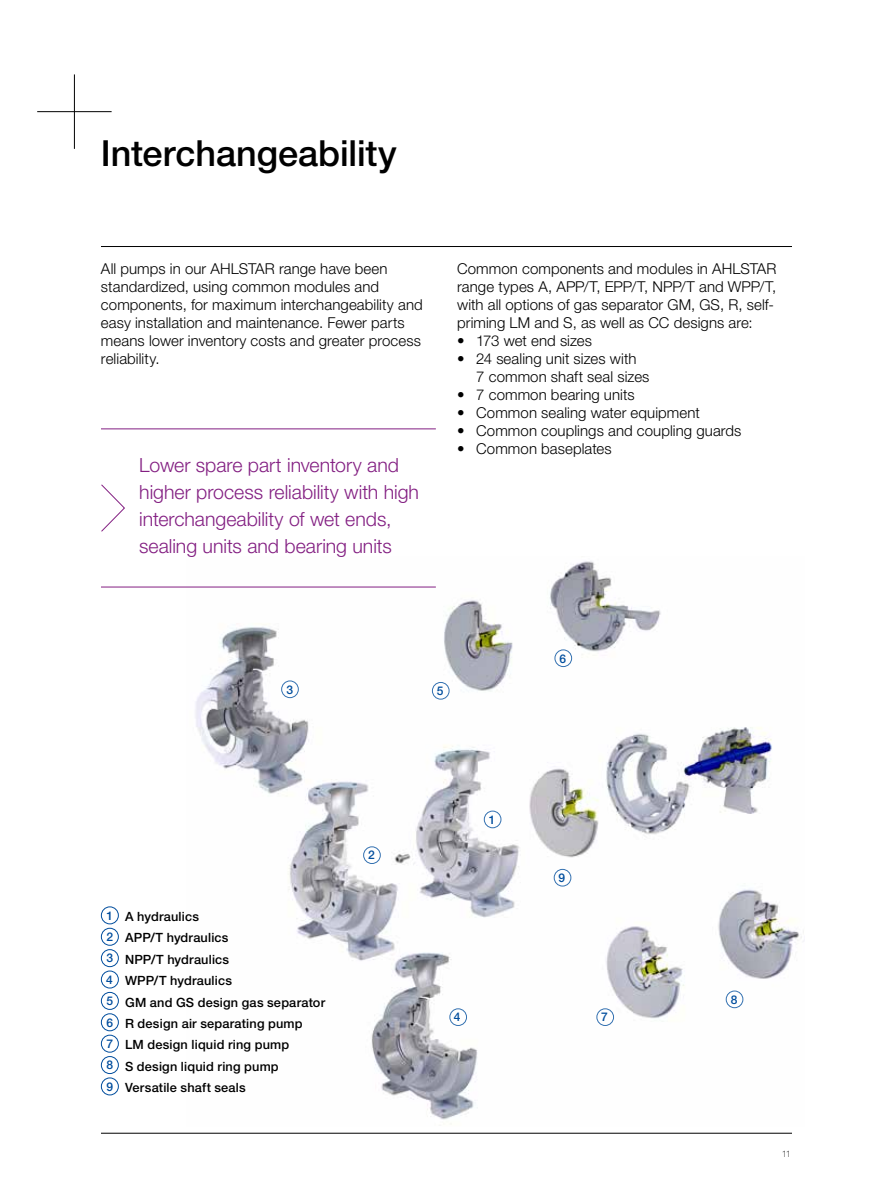
<style>
.page{position:relative;width:893px;height:1191px;background:#fff}
.page>*{position:absolute;margin:0;border:0;box-sizing:border-box;transform-origin:0 0}
.t1{font:500 36px "Helvetica Neue LT Pro";color:#000}
.t2{font:300 19.5px/27px "Helvetica Neue LT Pro";color:#831f82}
.t3{font:300 15px/18px "Helvetica Neue LT Pro";letter-spacing:.005em;color:#000}
.t4{font:500 12.75px/21.3px "Helvetica Neue LT Pro";letter-spacing:.015em;color:#000}
.t5{font:500 12px "Helvetica Neue LT Pro";color:#004d9d}
.t6{font:100 9px "Helvetica Neue LT Pro";color:#000}
.s1{font-size:12px;color:#004d9d}
</style>
<div class="page">
<hr style="left:101px;top:246px;width:691px;height:1px;background:#000">
<hr style="left:37px;top:111px;width:75px;height:1px;background:#000">
<hr style="left:74px;top:74px;width:1px;height:75px;background:#000">
<hr style="left:101px;top:1133px;width:691px;height:1px;background:#000">
<img style="left:186px;top:561px;width:618px;height:564px">
<hr style="left:101px;top:428px;width:335px;height:1px;background:#831f82">
<hr style="left:101px;top:587px;width:335px;height:1px;background:#831f82">
<svg style="left:101px;top:484px;width:24px;height:48px"></svg>
<div style="left:101px;top:906px;width:18px;height:18px;border:1px solid #004d9d;border-radius:50%"></div>
<div style="left:101px;top:928px;width:18px;height:17px;border:1px solid #004d9d;border-radius:50%"></div>
<div style="left:101px;top:949px;width:18px;height:18px;border:1px solid #004d9d;border-radius:50%"></div>
<div style="left:101px;top:970px;width:18px;height:18px;border:1px solid #004d9d;border-radius:50%"></div>
<div style="left:101px;top:992px;width:18px;height:17px;border:1px solid #004d9d;border-radius:50%"></div>
<div style="left:101px;top:1013px;width:18px;height:18px;border:1px solid #004d9d;border-radius:50%"></div>
<div style="left:101px;top:1034px;width:18px;height:18px;border:1px solid #004d9d;border-radius:50%"></div>
<div style="left:101px;top:1056px;width:18px;height:18px;border:1px solid #004d9d;border-radius:50%"></div>
<div style="left:101px;top:1077px;width:18px;height:18px;border:1px solid #004d9d;border-radius:50%"></div>
<div style="left:484px;top:811px;width:17px;height:16px;background:#fff;border-radius:50%"></div>
<div style="left:484px;top:810px;width:17px;height:18px;border:1px solid #004d9d;border-radius:50%"></div>
<div style="left:432px;top:682px;width:17px;height:17px;background:#fff;border-radius:50%"></div>
<div style="left:432px;top:682px;width:17px;height:17px;border:1px solid #004d9d;border-radius:50%"></div>
<div style="left:450px;top:1008px;width:16px;height:17px;background:#fff;border-radius:50%"></div>
<div style="left:449px;top:1008px;width:18px;height:17px;border:1px solid #004d9d;border-radius:50%"></div>
<div style="left:597px;top:1008px;width:17px;height:17px;background:#fff;border-radius:50%"></div>
<div style="left:596px;top:1008px;width:18px;height:17px;border:1px solid #004d9d;border-radius:50%"></div>
<div style="left:555px;top:650px;width:17px;height:16px;background:#fff;border-radius:50%"></div>
<div style="left:555px;top:649px;width:17px;height:18px;border:1px solid #004d9d;border-radius:50%"></div>
<div style="left:282px;top:681px;width:16px;height:16px;background:#fff;border-radius:50%"></div>
<div style="left:281px;top:680px;width:18px;height:18px;border:1px solid #004d9d;border-radius:50%"></div>
<div style="left:364px;top:847px;width:16px;height:16px;background:#fff;border-radius:50%"></div>
<div style="left:363px;top:846px;width:18px;height:18px;border:1px solid #004d9d;border-radius:50%"></div>
<div style="left:554px;top:869px;width:17px;height:17px;background:#fff;border-radius:50%"></div>
<div style="left:554px;top:869px;width:17px;height:17px;border:1px solid #004d9d;border-radius:50%"></div>
<div style="left:726px;top:991px;width:17px;height:16px;background:#fff;border-radius:50%"></div>
<div style="left:726px;top:990px;width:17px;height:18px;border:1px solid #004d9d;border-radius:50%"></div>
<h1 class="t1" style="left:101px;top:131px;width:297px">Interchangeability</h1>
<p class="t3" style="left:101px;top:259px;width:323px">All pumps in our AHLSTAR range have been standardized, using common modules and components, for maximum interchangeability and easy installation and maintenance. Fewer parts means lower inventory costs and greater process reliability.</p>
<p class="t3" style="left:457px;top:259px;width:321px">Common components and modules in AHLSTAR range types A, APP/T, EPP/T, NPP/T and WPP/T, with all options of gas separator GM, GS, R, self&shy;priming LM and S, as well as CC designs are:</p>
<p class="t3" style="left:457px;top:331px;width:136px">• 173 wet end sizes</p>
<p class="t3" style="left:476px;top:349px;width:175px;text-indent:-19px">• 24 sealing unit sizes with<br>7 common shaft seal sizes</p>
<p class="t3" style="left:457px;top:385px;width:179px">• 7 common bearing units</p>
<p class="t3" style="left:457px;top:403px;width:244px">• Common sealing water equipment</p>
<p class="t3" style="left:457px;top:421px;width:286px">• Common couplings and coupling guards</p>
<p class="t3" style="left:457px;top:439px;width:156px">• Common baseplates</p>
<h2 class="t2" style="left:139px;top:451px;width:281px">Lower spare part inventory and higher process reliability with high interchangeability of wet ends, sealing units and bearing units</h2>
<p class="t5" style="left:286px;top:682px;width:8px">3</p>
<p class="t4" style="left:106px;top:905px;width:221px"><span class="s1">1</span> A hydraulics<br><span class="s1">2</span> APP/T hydraulics<br><span class="s1">3</span> NPP/T hydraulics<br><span class="s1">4</span> WPP/T hydraulics<br><span class="s1">5</span> GM and GS design gas separator<br><span class="s1">6</span> R design air separating pump<br><span class="s1">7</span> LM design liquid ring pump<br><span class="s1">8</span> S design liquid ring pump<br><span class="s1">9</span> Versatile shaft seals</p>
<p class="t5" style="left:368px;top:848px;width:8px">2</p>
<p class="t5" style="left:437px;top:683px;width:8px">5</p>
<p class="t5" style="left:489px;top:812px;width:8px">1</p>
<p class="t5" style="left:559px;top:651px;width:8px">6</p>
<p class="t5" style="left:559px;top:870px;width:8px">9</p>
<p class="t5" style="left:454px;top:1010px;width:8px">4</p>
<p class="t5" style="left:601px;top:1010px;width:8px">7</p>
<p class="t5" style="left:731px;top:992px;width:8px">8</p>
<p class="t6" style="left:782px;top:1148px;width:11px">11</p>
</div>
